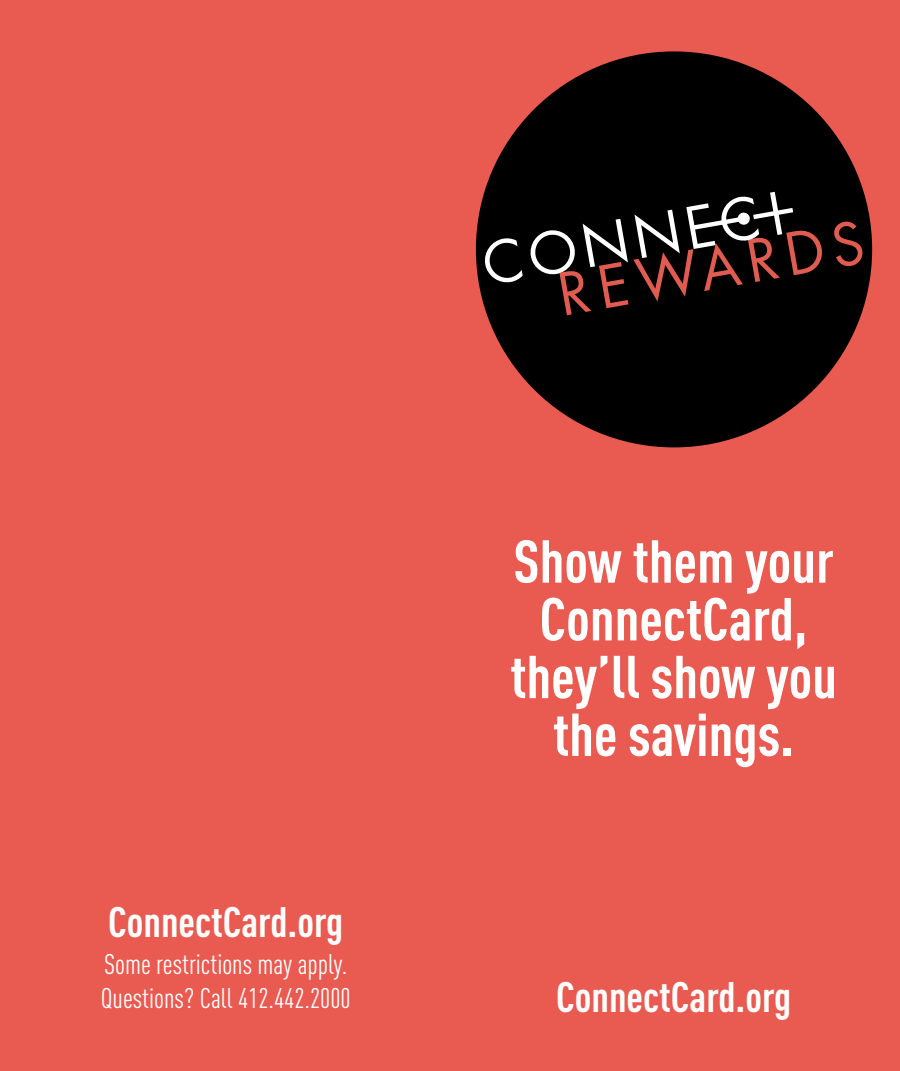
<style>
.page{position:relative;width:900px;height:1071px;background:#fff}
.page>*{position:absolute;margin:0;border:0;box-sizing:border-box;transform-origin:0 0}
.t1{font:700 59.5px/57.8px "DIN Cond";color:#fff;text-align:center}
.t2{font:700 42px "DIN Cond";color:#fff}
.t3{font:28px/33.6px "DIN Cond";color:#fff}
</style>
<div class="page">
<div style="left:0;top:0;width:899px;height:1071px;background:#e95a51"></div>
<div style="left:476px;top:51px;width:396px;height:396px;background:#000;border-radius:50%"></div>
<svg style="left:834px;top:221px;width:29px;height:46px"></svg>
<svg style="left:485px;top:238px;width:37px;height:45px"></svg>
<svg style="left:530px;top:192px;width:292px;height:123px"></svg>
<h2 class="t2" style="left:108px;top:907px;width:237px">ConnectCard.org</h2>
<p class="t3" style="left:101px;top:950px;width:251px">Some restrictions may apply.<br>Questions? Call 412.442.2000</p>
<h1 class="t1" style="left:510px;top:538px;width:328px">Show them your<br>ConnectCard, they’ll show you the savings.</h1>
<h2 class="t2" style="left:556px;top:982px;width:237px">ConnectCard.org</h2>
</div>
